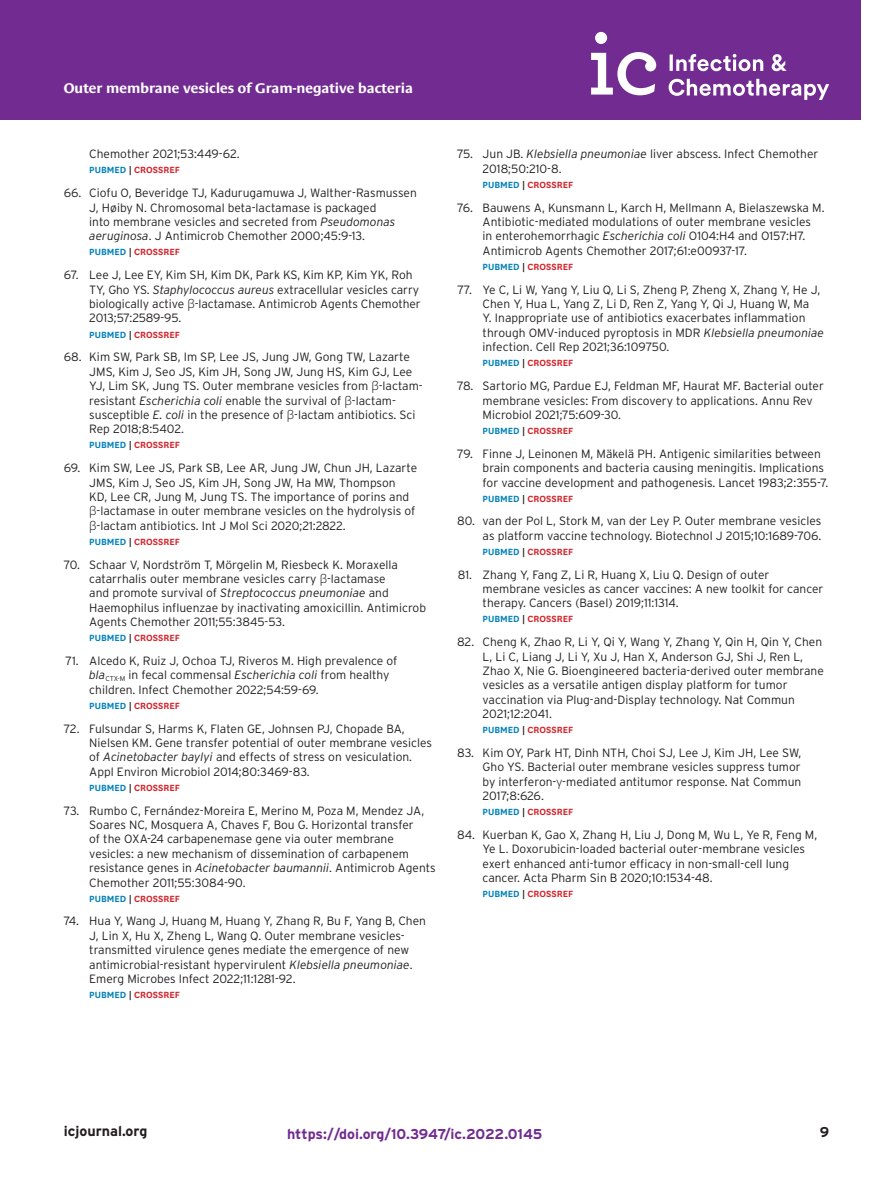
<style>
.page{position:relative;width:893px;height:1191px;background:#fff}
.page>*{position:absolute;margin:0;border:0;box-sizing:border-box;transform-origin:0 0}
.t1{font:700 14.25px "Le Monde Sans Std";color:#fff}
.t2{font:700 14.25px "Interstate";letter-spacing:-.01em;color:#722b91}
.t3{font:700 14.25px "Interstate";color:#231f20}
.ref{font:300 12px/14.4px "Interstate";color:#231f20}
.ref-pubid{font:600 10.5px "National";color:#d1232a}
.s1{color:#0080b9}
.s2{color:#231f20}
.s3{font-style:italic}
.s4{font-family:"Noto Sans"}
</style>
<div class="page">
<div style="left:0;top:0;width:860px;height:120px;background:#722b91"></div>
<svg style="left:591px;top:32px;width:65px;height:63px"></svg>
<svg style="left:669px;top:79px;width:160px;height:21px"></svg>
<svg style="left:670px;top:54px;width:117px;height:17px"></svg>
<p class="t1" style="left:64px;top:80px;width:351px">Outer membrane vesicles of Gram-negative bacteria</p>
<p class="ref" style="left:89px;top:147px;width:152px">Chemother 2021;53:449-62.</p>
<p class="ref-pubid" style="left:89px;top:163px;width:92px"><span class="s1">PUBMED</span> <span class="s2">|</span> CROSSREF</p>
<p class="ref" style="left:89px;top:186px;width:329px;text-indent:-25px">66. Ciofu O, Beveridge TJ, Kadurugamuwa J, Walther-Rasmussen J, Høiby N. Chromosomal beta-lactamase is packaged<br>into membrane vesicles and secreted from <span class="s3">Pseudomonas aeruginosa</span>. J Antimicrob Chemother 2000;45:9-13.</p>
<p class="ref-pubid" style="left:89px;top:245px;width:92px"><span class="s1">PUBMED</span> <span class="s2">|</span> CROSSREF</p>
<p class="ref" style="left:89px;top:268px;width:333px;text-indent:-25px">67. Lee J, Lee EY, Kim SH, Kim DK, Park KS, Kim KP, Kim YK, Roh TY, Gho YS. <span class="s3">Staphylococcus aureus</span> extracellular vesicles carry biologically active <span class="s4">β</span>-lactamase. Antimicrob Agents Chemother 2013;57:2589-95.</p>
<p class="ref-pubid" style="left:89px;top:327px;width:92px"><span class="s1">PUBMED</span> <span class="s2">|</span> CROSSREF</p>
<p class="ref" style="left:89px;top:350px;width:335px;text-indent:-25px">68. Kim SW, Park SB, Im SP, Lee JS, Jung JW, Gong TW, Lazarte JMS, Kim J, Seo JS, Kim JH, Song JW, Jung HS, Kim GJ, Lee YJ, Lim SK, Jung TS. Outer membrane vesicles from <span class="s4">β</span>-lactam&shy;resistant <span class="s3">Escherichia coli</span> enable the survival of <span class="s4">β</span>-lactam&shy;susceptible <span class="s3">E. coli</span> in the presence of <span class="s4">β</span>-lactam antibiotics. Sci Rep 2018;8:5402.</p>
<p class="ref-pubid" style="left:89px;top:438px;width:92px"><span class="s1">PUBMED</span> <span class="s2">|</span> CROSSREF</p>
<p class="ref" style="left:89px;top:460px;width:329px;text-indent:-25px">69. Kim SW, Lee JS, Park SB, Lee AR, Jung JW, Chun JH, Lazarte JMS, Kim J, Seo JS, Kim JH, Song JW, Ha MW, Thompson<br>KD, Lee CR, Jung M, Jung TS. The importance of porins and <span class="s4">β</span>-lactamase in outer membrane vesicles on the hydrolysis of <span class="s4">β</span>-lactam antibiotics. Int J Mol Sci 2020;21:2822.</p>
<p class="ref-pubid" style="left:89px;top:534px;width:92px"><span class="s1">PUBMED</span> <span class="s2">|</span> CROSSREF</p>
<p class="ref" style="left:89px;top:557px;width:338px;text-indent:-25px">70. Schaar V, Nordström T, Mörgelin M, Riesbeck K. Moraxella catarrhalis outer membrane vesicles carry <span class="s4">β</span>-lactamase<br>and promote survival of <span class="s3">Streptococcus pneumoniae</span> and Haemophilus influenzae by inactivating amoxicillin. Antimicrob Agents Chemother 2011;55:3845-53.</p>
<p class="ref-pubid" style="left:89px;top:630px;width:92px"><span class="s1">PUBMED</span> <span class="s2">|</span> CROSSREF</p>
<p class="ref" style="left:89px;top:653px;width:310px;text-indent:-24px">71. Alcedo K, Ruiz J, Ochoa TJ, Riveros M. High prevalence of <span class="s3">bla</span><sub>CTX-M</sub> in fecal commensal <span class="s3">Escherichia coli</span> from healthy children. Infect Chemother 2022;54:59-69.</p>
<p class="ref-pubid" style="left:89px;top:698px;width:92px"><span class="s1">PUBMED</span> <span class="s2">|</span> CROSSREF</p>
<p class="ref" style="left:89px;top:721px;width:344px;text-indent:-25px">72. Fulsundar S, Harms K, Flaten GE, Johnsen PJ, Chopade BA, Nielsen KM. Gene transfer potential of outer membrane vesicles of <span class="s3">Acinetobacter baylyi</span> and effects of stress on vesiculation.<br>Appl Environ Microbiol 2014;80:3469-83.</p>
<p class="ref-pubid" style="left:89px;top:780px;width:92px"><span class="s1">PUBMED</span> <span class="s2">|</span> CROSSREF</p>
<p class="ref" style="left:89px;top:803px;width:348px;text-indent:-25px">73. Rumbo C, Fernández-Moreira E, Merino M, Poza M, Mendez JA, Soares NC, Mosquera A, Chaves F, Bou G. Horizontal transfer<br>of the OXA-24 carbapenemase gene via outer membrane vesicles: a new mechanism of dissemination of carbapenem resistance genes in <span class="s3">Acinetobacter baumannii</span>. Antimicrob Agents Chemother 2011;55:3084-90.</p>
<p class="ref-pubid" style="left:89px;top:891px;width:92px"><span class="s1">PUBMED</span> <span class="s2">|</span> CROSSREF</p>
<p class="ref" style="left:89px;top:913px;width:338px;text-indent:-25px">74. Hua Y, Wang J, Huang M, Huang Y, Zhang R, Bu F, Yang B, Chen J, Lin X, Hu X, Zheng L, Wang Q. Outer membrane vesicles&shy;transmitted virulence genes mediate the emergence of new antimicrobial-resistant hypervirulent <span class="s3">Klebsiella pneumoniae</span>.<br>Emerg Microbes Infect 2022;11:1281-92.</p>
<p class="ref-pubid" style="left:89px;top:987px;width:92px"><span class="s1">PUBMED</span> <span class="s2">|</span> CROSSREF</p>
<p class="ref" style="left:483px;top:147px;width:337px;text-indent:-25px">75. Jun JB. <span class="s3">Klebsiella pneumoniae</span> liver abscess. Infect Chemother<br>2018;50:210-8.</p>
<p class="ref-pubid" style="left:483px;top:177px;width:92px"><span class="s1">PUBMED</span> <span class="s2">|</span> CROSSREF</p>
<p class="ref" style="left:483px;top:200px;width:343px;text-indent:-25px">76. Bauwens A, Kunsmann L, Karch H, Mellmann A, Bielaszewska M.<br>Antibiotic-mediated modulations of outer membrane vesicles<br>in enterohemorrhagic <span class="s3">Escherichia coli</span> O104:H4 and O157:H7.<br>Antimicrob Agents Chemother 2017;61:e00937-17.</p>
<p class="ref-pubid" style="left:483px;top:259px;width:92px"><span class="s1">PUBMED</span> <span class="s2">|</span> CROSSREF</p>
<p class="ref" style="left:483px;top:282px;width:343px;text-indent:-25px">77. Ye C, Li W, Yang Y, Liu Q, Li S, Zheng P, Zheng X, Zhang Y, He J, Chen Y, Hua L, Yang Z, Li D, Ren Z, Yang Y, Qi J, Huang W, Ma<br>Y. Inappropriate use of antibiotics exacerbates inflammation through OMV-induced pyroptosis in MDR <span class="s3">Klebsiella pneumoniae </span>infection. Cell Rep 2021;36:109750.</p>
<p class="ref-pubid" style="left:483px;top:356px;width:92px"><span class="s1">PUBMED</span> <span class="s2">|</span> CROSSREF</p>
<p class="ref" style="left:483px;top:378px;width:343px;text-indent:-25px">78. Sartorio MG, Pardue EJ, Feldman MF, Haurat MF. Bacterial outer membrane vesicles: From discovery to applications. Annu Rev<br>Microbiol 2021;75:609-30.</p>
<p class="ref-pubid" style="left:483px;top:423px;width:92px"><span class="s1">PUBMED</span> <span class="s2">|</span> CROSSREF</p>
<p class="ref" style="left:483px;top:446px;width:347px;text-indent:-25px">79. Finne J, Leinonen M, Mäkelä PH. Antigenic similarities between brain components and bacteria causing meningitis. Implications for vaccine development and pathogenesis. Lancet 1983;2:355-7.</p>
<p class="ref-pubid" style="left:483px;top:491px;width:92px"><span class="s1">PUBMED</span> <span class="s2">|</span> CROSSREF</p>
<p class="ref" style="left:457px;top:514px;width:366px;text-align:right">80. van der Pol L, Stork M, van der Ley P. Outer membrane vesicles as platform vaccine technology. Biotechnol J 2015;10:1689-706.</p>
<p class="ref-pubid" style="left:483px;top:544px;width:92px"><span class="s1">PUBMED</span> <span class="s2">|</span> CROSSREF</p>
<p class="ref" style="left:483px;top:567px;width:342px;text-indent:-25px">81. Zhang Y, Fang Z, Li R, Huang X, Liu Q. Design of outer membrane vesicles as cancer vaccines: A new toolkit for cancer therapy. Cancers (Basel) 2019;11:1314.</p>
<p class="ref-pubid" style="left:483px;top:612px;width:92px"><span class="s1">PUBMED</span> <span class="s2">|</span> CROSSREF</p>
<p class="ref" style="left:483px;top:634px;width:343px;text-indent:-25px">82. Cheng K, Zhao R, Li Y, Qi Y, Wang Y, Zhang Y, Qin H, Qin Y, Chen L, Li C, Liang J, Li Y, Xu J, Han X, Anderson GJ, Shi J, Ren L, Zhao X, Nie G. Bioengineered bacteria-derived outer membrane vesicles as a versatile antigen display platform for tumor vaccination via Plug-and-Display technology. Nat Commun 2021;12:2041.</p>
<p class="ref-pubid" style="left:483px;top:722px;width:92px"><span class="s1">PUBMED</span> <span class="s2">|</span> CROSSREF</p>
<p class="ref" style="left:483px;top:745px;width:320px;text-align:justify;text-indent:-25px">83. Kim OY, Park HT, Dinh NTH, Choi SJ, Lee J, Kim JH, Lee SW, Gho YS. Bacterial outer membrane vesicles suppress tumor by interferon-<span class="s4">γ</span>-mediated antitumor response. Nat Commun 2017;8:626.</p>
<p class="ref-pubid" style="left:483px;top:804px;width:92px"><span class="s1">PUBMED</span> <span class="s2">|</span> CROSSREF</p>
<p class="ref" style="left:483px;top:827px;width:336px;text-indent:-25px">84. Kuerban K, Gao X, Zhang H, Liu J, Dong M, Wu L, Ye R, Feng M, Ye L. Doxorubicin-loaded bacterial outer-membrane vesicles exert enhanced anti-tumor efficacy in non-small-cell lung cancer. Acta Pharm Sin B 2020;10:1534-48.</p>
<p class="ref-pubid" style="left:483px;top:886px;width:92px"><span class="s1">PUBMED</span> <span class="s2">|</span> CROSSREF</p>
<p class="t3" style="left:64px;top:1123px;width:85px">icjournal.org</p>
<p class="t3" style="left:820px;top:1124px;width:11px">9</p>
<p class="t2" style="left:287px;top:1125px;width:257px">https://doi.org/10.3947/ic.2022.0145</p>
</div>
